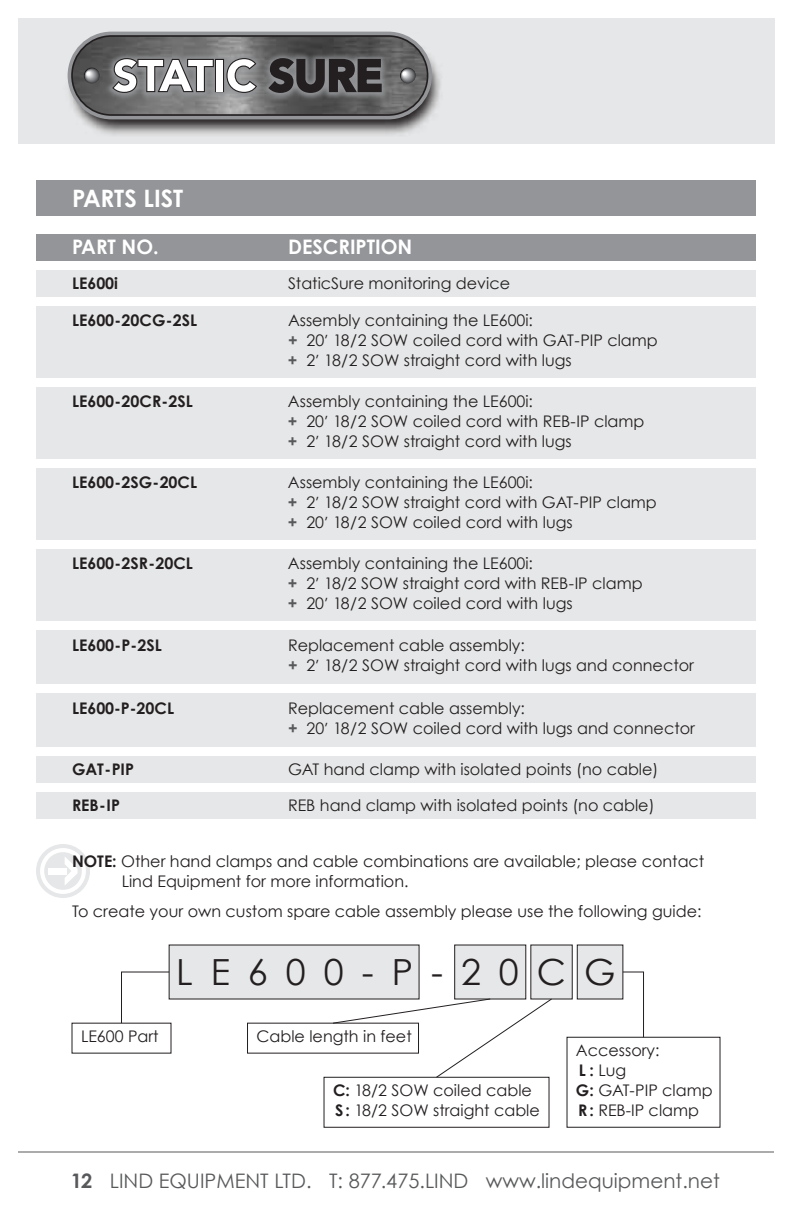
<style>
.page{position:relative;width:792px;height:1224px;background:#fff}
.page>*{position:absolute;margin:0;border:0;box-sizing:border-box;transform-origin:0 0}
.t1{font:36px "Century Gothic";letter-spacing:.5em;color:#231f20}
.t2{font:700 24px "Century Gothic";color:#fff}
.t3{font:20px "Century Gothic";color:#58595b}
.t4{font:700 20px "Century Gothic";color:#fff}
.t5{font:16px/20px "Century Gothic";color:#231f20}
.t6{font:700 16px "Century Gothic";color:#231f20}
.s1{font-weight:700;color:#58595b}
.s2{font-family:"Frutiger";font-weight:300}
.s3{font-weight:700}
</style>
<div class="page">
<div style="left:36px;top:844px;width:54px;height:54px;background:#e6e7e8;border-radius:50%"></div>
<div style="left:40px;top:848px;width:46px;height:46px;background:#fff;border-radius:50%"></div>
<div style="left:44px;top:852px;width:38px;height:38px;background:#e6e7e8;border-radius:50%"></div>
<svg style="left:65px;top:857px;width:13px;height:28px"></svg>
<div style="left:48px;top:868px;width:19px;height:6px;background:#fff"></div>
<div style="left:36px;top:270px;width:720px;height:27px;background:#e6e7e8"></div>
<div style="left:36px;top:234px;width:720px;height:27px;background:#939598"></div>
<div style="left:36px;top:306px;width:720px;height:72px;background:#e6e7e8"></div>
<div style="left:18px;top:18px;width:756px;height:126px;background:#e6e7e8"></div>
<img style="left:67px;top:31px;width:374px;height:104px">
<div style="left:215px;top:59px;width:9px;height:33px;background:#231f20"></div>
<svg style="left:111px;top:57px;width:104px;height:37px;background:#a8a8a9"></svg>
<div style="left:216px;top:60px;width:7px;height:31px;background:#fff"></div>
<svg style="left:225px;top:57px;width:34px;height:37px"></svg>
<svg style="left:267px;top:57px;width:116px;height:37px;background:#494748"></svg>
<div style="left:71px;top:35px;width:357px;height:81px;border:2px solid #231f20;border-radius:40px"></div>
<div style="left:36px;top:756px;width:720px;height:27px;background:#e6e7e8"></div>
<div style="left:36px;top:792px;width:720px;height:27px;background:#e6e7e8"></div>
<div style="left:36px;top:387px;width:720px;height:72px;background:#e6e7e8"></div>
<div style="left:36px;top:468px;width:720px;height:72px;background:#e6e7e8"></div>
<div style="left:36px;top:549px;width:720px;height:72px;background:#e6e7e8"></div>
<div style="left:36px;top:630px;width:720px;height:54px;background:#e6e7e8"></div>
<div style="left:36px;top:693px;width:720px;height:54px;background:#e6e7e8"></div>
<div style="left:36px;top:180px;width:720px;height:36px;background:#939598"></div>
<hr style="left:18px;top:1152px;width:756px;height:1px;background:#58595b">
<div style="left:169px;top:945px;width:250px;height:54px;background:#e6e7e8"></div>
<div style="left:454px;top:945px;width:72px;height:54px;background:#e6e7e8;border:1px solid #231f20"></div>
<div style="left:530px;top:945px;width:43px;height:54px;background:#e6e7e8;border:1px solid #231f20"></div>
<div style="left:577px;top:945px;width:46px;height:54px;background:#e6e7e8;border:1px solid #231f20"></div>
<div style="left:567px;top:1037px;width:153px;height:91px;border:1px solid #231f20"></div>
<svg style="left:622px;top:971px;width:22px;height:67px"></svg>
<div style="left:324px;top:1077px;width:225px;height:51px;border:1px solid #231f20"></div>
<svg style="left:121px;top:971px;width:49px;height:53px"></svg>
<svg style="left:332px;top:998px;width:221px;height:80px"></svg>
<h2 class="t2" style="left:72px;top:183px;width:113px">PARTS LIST</h2>
<p class="t4" style="left:72px;top:235px;width:88px">PART NO.</p>
<p class="t6" style="left:72px;top:273px;width:48px">LE600i</p>
<p class="t6" style="left:72px;top:310px;width:127px">LE600-20CG-2SL</p>
<p class="t6" style="left:72px;top:391px;width:122px">LE600-20CR-2SL</p>
<p class="t6" style="left:72px;top:472px;width:127px">LE600-2SG-20CL</p>
<p class="t6" style="left:72px;top:553px;width:122px">LE600-2SR-20CL</p>
<p class="t6" style="left:72px;top:635px;width:91px">LE600-P-2SL</p>
<p class="t6" style="left:72px;top:698px;width:104px">LE600-P-20CL</p>
<p class="t6" style="left:72px;top:759px;width:64px">GAT-PIP</p>
<p class="t6" style="left:72px;top:795px;width:49px">REB-IP</p>
<p class="t4" style="left:288px;top:235px;width:126px">DESCRIPTION</p>
<p class="t5" style="left:288px;top:273px;width:224px">StaticSure monitoring device</p>
<p class="t5" style="left:288px;top:310px;width:371px">Assembly containing the LE600i:<br><span class="s1">+</span> 20<span class="s2">’</span> 18/2 SOW coiled cord with GAT-PIP clamp <span class="s1">+</span> 2<span class="s2">’</span> 18/2 SOW straight cord with lugs</p>
<p class="t5" style="left:288px;top:391px;width:358px">Assembly containing the LE600i:<br><span class="s1">+</span> 20<span class="s2">’</span> 18/2 SOW coiled cord with REB-IP clamp <span class="s1">+</span> 2<span class="s2">’</span> 18/2 SOW straight cord with lugs</p>
<p class="t5" style="left:288px;top:472px;width:370px">Assembly containing the LE600i:<br><span class="s1">+</span> 2<span class="s2">’</span> 18/2 SOW straight cord with GAT-PIP clamp <span class="s1">+</span> 20<span class="s2">’</span> 18/2 SOW coiled cord with lugs</p>
<p class="t5" style="left:288px;top:553px;width:356px">Assembly containing the LE600i:<br><span class="s1">+</span> 2<span class="s2">’</span> 18/2 SOW straight cord with REB-IP clamp <span class="s1">+</span> 20<span class="s2">’</span> 18/2 SOW coiled cord with lugs</p>
<p class="t5" style="left:288px;top:635px;width:408px">Replacement cable assembly:<br><span class="s1">+</span> 2<span class="s2">’</span> 18/2 SOW straight cord with lugs and connector</p>
<p class="t5" style="left:288px;top:698px;width:409px">Replacement cable assembly:<br><span class="s1">+</span> 20<span class="s2">’</span> 18/2 SOW coiled cord with lugs and connector</p>
<p class="t5" style="left:288px;top:759px;width:372px">GAT hand clamp with isolated points (no cable)</p>
<p class="t5" style="left:288px;top:795px;width:368px">REB hand clamp with isolated points (no cable)</p>
<p class="t5" style="left:122px;top:851px;width:584px;text-indent:-50px"><span class="s3">NOTE:</span> Other hand clamps and cable combinations are available; please contact<br>Lind Equipment for more information.</p>
<p class="t5" style="left:72px;top:901px;width:631px">To create your own custom spare cable assembly please use the following guide:</p>
<p class="t5" style="left:81px;top:1026px;width:79px">LE600 Part</p>
<h1 class="t1" style="left:176px;top:950px;width:441px">LE600-P-20CG</h1>
<p class="t5" style="left:257px;top:1026px;width:157px">Cable length in feet</p>
<p class="t5" style="left:333px;top:1080px;width:208px"><span class="s3">C:</span> 18/2 SOW coiled cable<br><span class="s3">S:</span> 18/2 SOW straight cable</p>
<p class="t5" style="left:576px;top:1040px;width:138px">Accessory:<br><span class="s3">L :</span> Lug<br><span class="s3">G:</span> GAT-PIP clamp<br><span class="s3">R:</span> REB-IP clamp</p>
<p class="t3" style="left:71px;top:1169px;width:651px"><span class="s3">12</span> LIND EQUIPMENT LTD. T: 877.475.LIND www.lindequipment.net</p>
</div>
